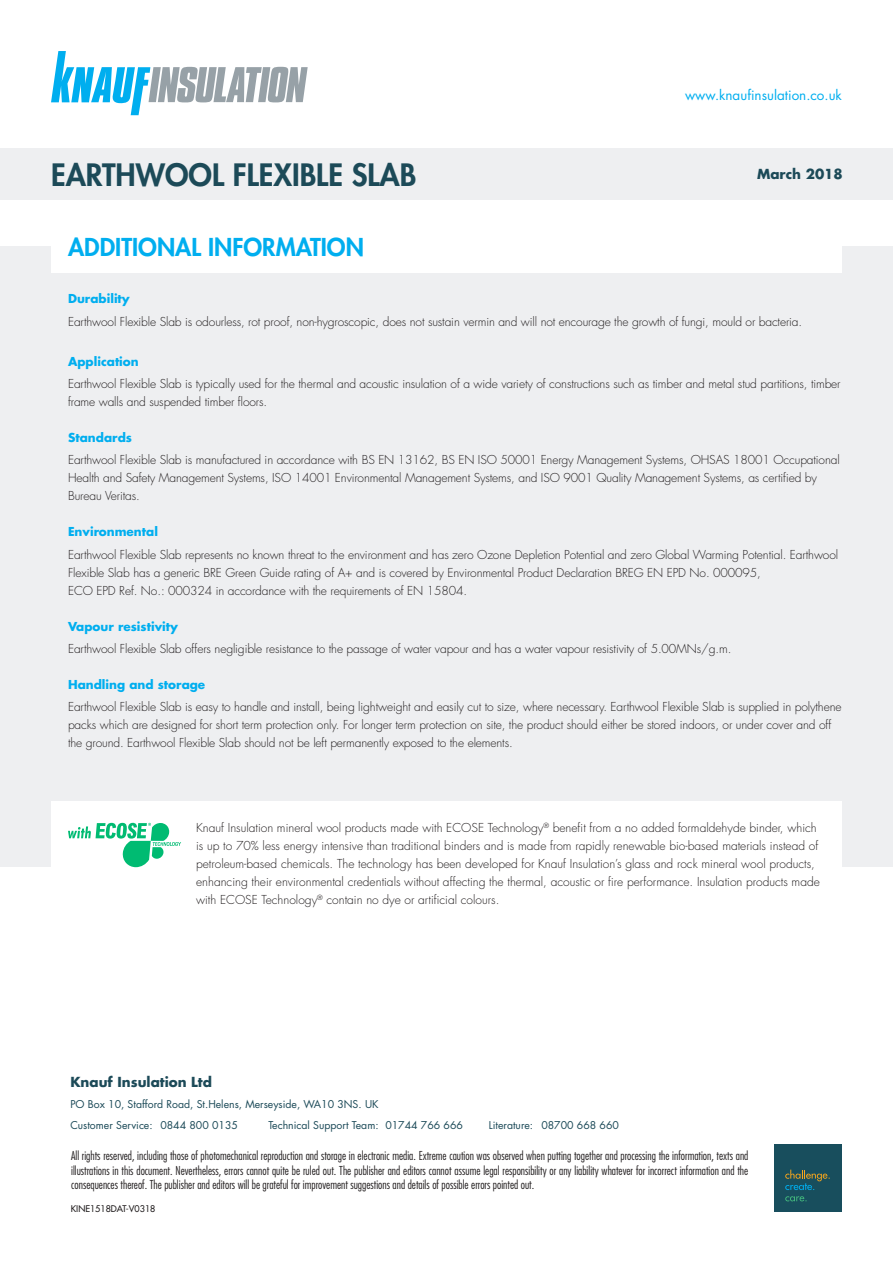
<style>
.page{position:relative;width:893px;height:1263px;background:#fff}
.page>*{position:absolute;margin:0;border:0;box-sizing:border-box;transform-origin:0 0}
.t1{font:800 30px "Futura Std";color:#1c4a58}
.t2{font:800 24px "Futura Std";color:#00aeef}
.Default{font:700 13.5px "Futura Std";color:#1c4a58}
.t3{font:13.5px "Futura Std";color:#00aeef}
.Default-2{font:300 12px/18px "Futura Std";letter-spacing:-.01em;color:#231f20}
.t4{font:300 condensed 12px/14.4px "Futura Std";color:#231f20;text-align:justify}
.Default-3{font:700 12px "Futura Std";color:#00aeef}
.t5{font:10.5px "Futura Std";color:#1c4a58}
.Default-4{font:500 9px "Futura Std";color:#231f20}
</style>
<div class="page">
<div style="left:0;top:247px;width:893px;height:620px;background:#eeeff1"></div>
<svg style="left:51px;top:51px;width:257px;height:64px"></svg>
<div style="left:774px;top:1144px;width:68px;height:68px;background:#184e5d"></div>
<svg style="left:785px;top:1170px;width:45px;height:20px"></svg>
<svg style="left:785px;top:1196px;width:22px;height:5px"></svg>
<div style="left:51px;top:801px;width:791px;height:123px;background:#fff"></div>
<svg style="left:68px;top:823px;width:113px;height:44px"></svg>
<div style="left:0;top:149px;width:893px;height:51px;background:#eeeff1"></div>
<div style="left:51px;top:221px;width:791px;height:51px;background:#fff"></div>
<p class="t3" style="left:685px;top:86px;width:158px">www.knaufinsulation.co.uk</p>
<p class="t1" style="left:51px;top:156px;width:367px">EARTHWOOL FLEXIBLE SLAB</p>
<p class="Default" style="left:757px;top:165px;width:87px">March 2018</p>
<p class="t2" style="left:68px;top:232px;width:297px">ADDITIONAL INFORMATION</p>
<p class="Default-3" style="left:68px;top:291px;width:63px">Durability</p>
<p class="Default-2" style="left:68px;top:313px;width:736px">Earthwool Flexible Slab is odourless, rot proof, non-hygroscopic, does not sustain vermin and will not encourage the growth of fungi, mould or bacteria.</p>
<p class="Default-3" style="left:68px;top:353px;width:72px">Application</p>
<p class="Default-2" style="left:68px;top:375px;width:774px">Earthwool Flexible Slab is typically used for the thermal and acoustic insulation of a wide variety of constructions such as timber and metal stud partitions, timber frame walls and suspended timber floors.</p>
<p class="Default-3" style="left:68px;top:430px;width:65px">Standards</p>
<p class="Default-2" style="left:68px;top:451px;width:773px">Earthwool Flexible Slab is manufactured in accordance with BS EN 13162, BS EN ISO 50001 Energy Management Systems, OHSAS 18001 Occupational<br>Health and Safety Management Systems, ISO 14001 Environmental Management Systems, and ISO 9001 Quality Management Systems, as certified by<br>Bureau Veritas.</p>
<p class="Default-3" style="left:68px;top:524px;width:91px">Environmental</p>
<p class="Default-2" style="left:68px;top:546px;width:772px">Earthwool Flexible Slab represents no known threat to the environment and has zero Ozone Depletion Potential and zero Global Warming Potential. Earthwool</p>
<p class="Default-2" style="left:68px;top:564px;width:694px">Flexible Slab has a generic BRE Green Guide rating of A+ and is covered by Environmental Product Declaration BREG EN EPD No. 000095,<br>ECO EPD Ref. No.: 000324 in accordance with the requirements of EN 15804.</p>
<p class="Default-3" style="left:68px;top:618px;width:111px">Vapour resistivity</p>
<p class="Default-2" style="left:68px;top:640px;width:665px">Earthwool Flexible Slab offers negligible resistance to the passage of water vapour and has a water vapour resistivity of 5.00MNs/g.m.</p>
<p class="Default-3" style="left:68px;top:676px;width:139px">Handling and storage</p>
<p class="Default-2" style="left:68px;top:698px;width:775px">Earthwool Flexible Slab is easy to handle and install, being lightweight and easily cut to size, where necessary. Earthwool Flexible Slab is supplied in polythene packs which are designed for short term protection only. For longer term protection on site, the product should either be stored indoors, or under cover and off the ground. Earthwool Flexible Slab should not be left permanently exposed to the elements.</p>
<p class="Default-2" style="left:196px;top:819px;width:625px">Knauf Insulation mineral wool products made with ECOSE Technology<sup>®</sup> benefit from a no added formaldehyde binder, which is up to 70% less energy intensive than traditional binders and is made from rapidly renewable bio-based materials instead of petroleum-based chemicals. The technology has been developed for Knauf Insulation’s glass and rock mineral wool products, enhancing their environmental credentials without affecting the thermal, acoustic or fire performance. Insulation products made with ECOSE Technology<sup>®</sup> contain no dye or artificial colours.</p>
<p class="Default" style="left:70px;top:1073px;width:143px">Knauf Insulation Ltd</p>
<p class="t5" style="left:70px;top:1098px;width:310px">PO Box 10, Stafford Road, St.Helens, Merseyside, WA10 3NS. UK</p>
<p class="t5" style="left:70px;top:1119px;width:169px">Customer Service: 0844 800 0135</p>
<p class="t5" style="left:268px;top:1119px;width:196px">Technical Support Team: 01744 766 666</p>
<p class="t5" style="left:489px;top:1119px;width:132px">Literature: 08700 668 660</p>
<p class="t4" style="left:71px;top:1148px;width:679px">All rights reserved, including those of photomechanical reproduction and storage in electronic media. Extreme caution was observed when putting together and processing the information, texts and illustrations in this document. Nevertheless, errors cannot quite be ruled out. The publisher and editors cannot assume legal responsibility or any liability whatever for incorrect information and the consequences thereof. The publisher and editors will be grateful for improvement suggestions and details of possible errors pointed out.</p>
<p class="Default-4" style="left:71px;top:1203px;width:86px">KINE1518DAT-V0318</p>
</div>
